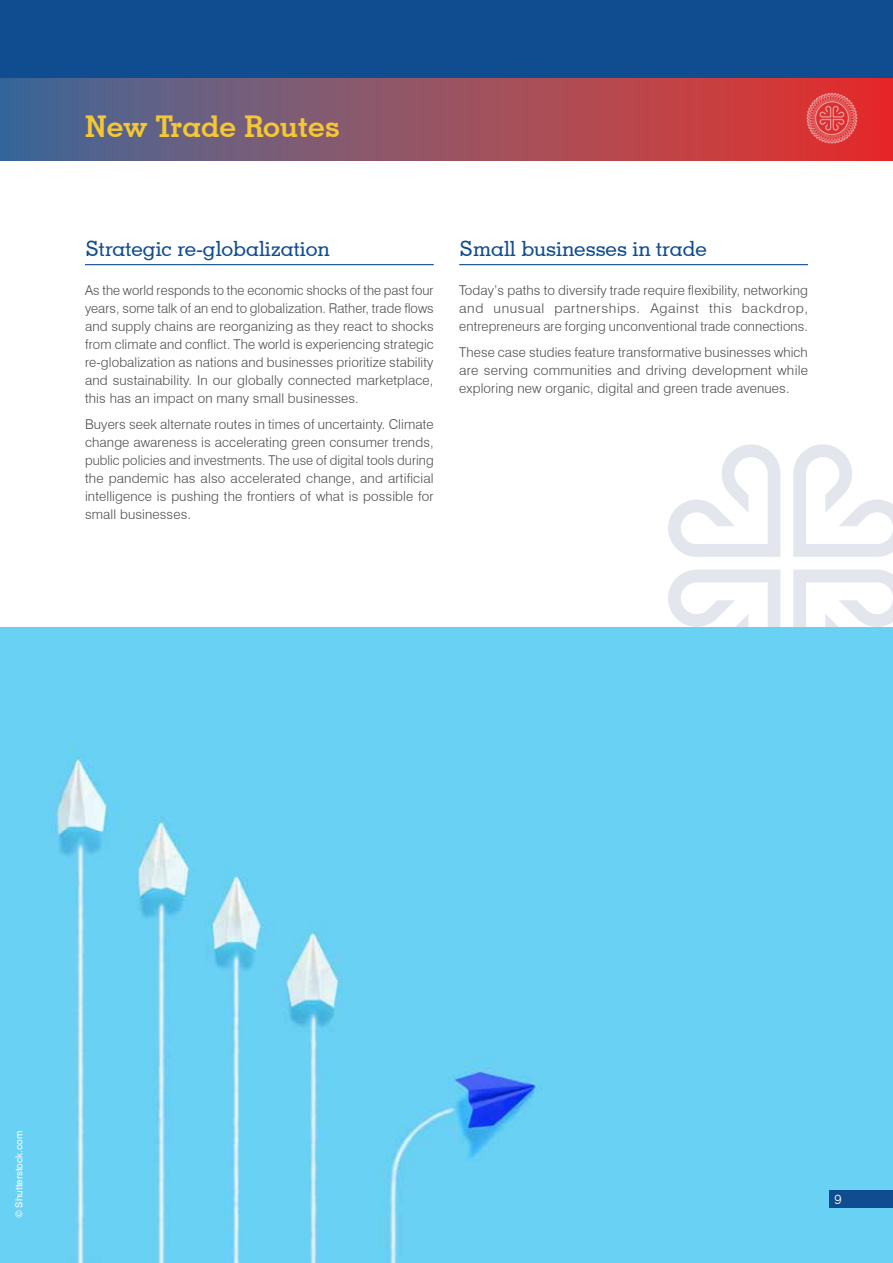
<style>
.page{position:relative;width:893px;height:1263px;background:#fff}
.page>*{position:absolute;margin:0;border:0;box-sizing:border-box;transform-origin:0 0}
.t1{font:700 30px "Geometric Slab 703 BT";color:#f3c736}
.t2{font:500 21px "Geometric Slab 703 BT";color:#104c90}
.t3{font:300 13.5px/18px "Swiss 721 BT";letter-spacing:.01em;color:#4d4d4f;text-align:justify}
.t4{font:300 13.5px "Swiss 721 BT";color:#fff}
.t5{font:9.75px "Swiss 721 BT";color:#fff}
</style>
<div class="page">
<div style="left:0;top:0;width:893px;height:78px;background:#104c90"></div>
<svg style="left:793px;top:570px;width:100px;height:57px"></svg>
<svg style="left:668px;top:570px;width:112px;height:57px"></svg>
<svg style="left:668px;top:444px;width:112px;height:113px"></svg>
<svg style="left:793px;top:444px;width:100px;height:113px"></svg>
<div style="left:0;top:78px;width:893px;height:82px;background:linear-gradient(to right,#426d9a,#eb3229)"></div>
<hr style="left:85px;top:264px;width:349px;height:1px;background:#104c90">
<hr style="left:459px;top:264px;width:349px;height:1px;background:#104c90">
<div style="left:0;top:627px;width:893px;height:636px;background:#69d1f4"></div>
<svg style="left:806px;top:93px;width:51px;height:51px;background:#e15152"></svg>
<div style="left:829px;top:1191px;width:64px;height:17px;background:#104c90"></div>
<h1 class="t1" style="left:85px;top:108px;width:257px">New Trade Routes</h1>
<h2 class="t2" style="left:85px;top:235px;width:246px">Strategic re-globalization</h2>
<p class="t3" style="left:85px;top:281px;width:350px">As the world responds to the economic shocks of the past four years, some talk of an end to globalization. Rather, trade flows and supply chains are reorganizing as they react to shocks from climate and conflict. The world is experiencing strategic re-globalization as nations and businesses prioritize stability and sustainability. In our globally connected marketplace, this has an impact on many small businesses.</p>
<p class="t3" style="left:85px;top:415px;width:350px">Buyers seek alternate routes in times of uncertainty. Climate change awareness is accelerating green consumer trends, public policies and investments. The use of digital tools during the pandemic has also accelerated change, and artificial intelligence is pushing the frontiers of what is possible for small businesses.</p>
<h2 class="t2" style="left:459px;top:235px;width:249px">Small businesses in trade</h2>
<p class="t3" style="left:459px;top:281px;width:350px">Today’s paths to diversify trade require flexibility, networking and unusual partnerships. Against this backdrop, entrepreneurs are forging unconventional trade connections.</p>
<p class="t3" style="left:459px;top:343px;width:350px">These case studies feature transformative businesses which are serving communities and driving development while exploring new organic, digital and green trade avenues.</p>
<p class="t5" style="left:13px;top:1218px;width:89px;rotate:-90deg">© Shutterstock.com</p>
<p class="t4" style="left:834px;top:1191px;width:9px">9</p>
</div>
